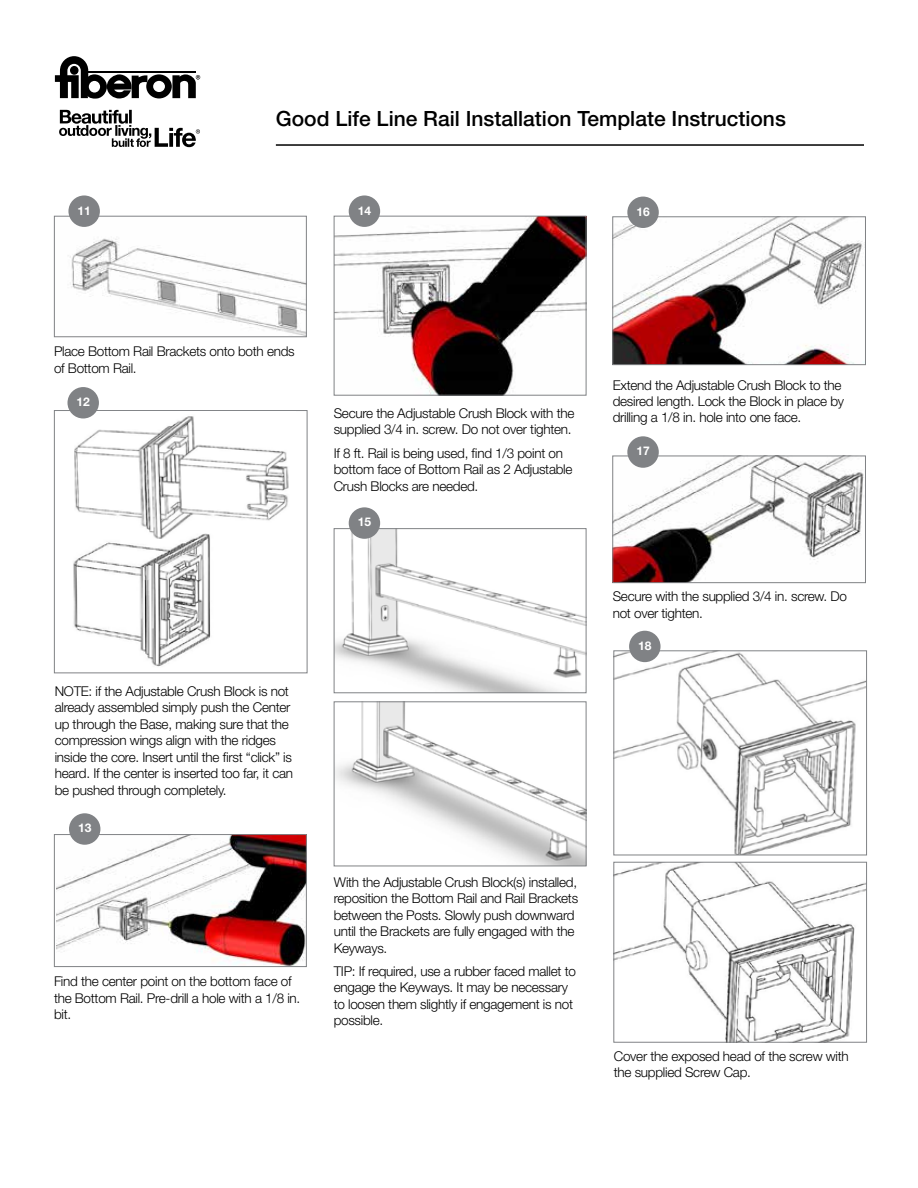
<style>
.page{position:relative;width:918px;height:1188px;background:#fff}
.page>*{position:absolute;margin:0;border:0;box-sizing:border-box;transform-origin:0 0}
.t1{font:500 21px "Helvetica Neue LT Std";color:#000}
.t2{font:300 13.5px/16.5px "Helvetica Neue LT Std";letter-spacing:-.02em;color:#000}
.t3{font:700 12px "Helvetica Neue LT Std";color:#fff}
</style>
<div class="page">
<div style="left:54px;top:410px;width:253px;height:263px;border:1px solid #808285"></div>
<img style="left:336px;top:530px;width:248px;height:161px">
<div style="left:334px;top:528px;width:252px;height:165px;border:1px solid #808285"></div>
<img style="left:336px;top:703px;width:248px;height:161px">
<div style="left:334px;top:701px;width:252px;height:165px;border:1px solid #808285"></div>
<img style="left:615px;top:652px;width:250px;height:201px">
<div style="left:613px;top:650px;width:254px;height:205px;border:1px solid #808285"></div>
<img style="left:615px;top:864px;width:250px;height:177px">
<div style="left:613px;top:862px;width:254px;height:181px;border:1px solid #808285"></div>
<div style="left:349px;top:507px;width:31px;height:32px;background:#808285;border-radius:50%"></div>
<div style="left:629px;top:631px;width:32px;height:31px;background:#808285;border-radius:50%"></div>
<hr style="left:276px;top:144px;width:588px;height:2px;background:#000">
<svg style="left:55px;top:56px;width:145px;height:43px"></svg>
<svg style="left:59px;top:110px;width:141px;height:37px"></svg>
<img style="left:68px;top:218px;width:237px;height:117px">
<div style="left:54px;top:216px;width:253px;height:121px;border:1px solid #808285"></div>
<div style="left:68px;top:195px;width:32px;height:32px;background:#808285;border-radius:50%"></div>
<img style="left:75px;top:412px;width:214px;height:121px">
<img style="left:614px;top:218px;width:250px;height:145px">
<div style="left:612px;top:216px;width:254px;height:149px;border:1px solid #808285"></div>
<img style="left:614px;top:458px;width:250px;height:123px">
<div style="left:612px;top:456px;width:254px;height:127px;border:1px solid #808285"></div>
<div style="left:627px;top:197px;width:32px;height:31px;background:#808285;border-radius:50%"></div>
<div style="left:627px;top:436px;width:32px;height:32px;background:#808285;border-radius:50%"></div>
<img style="left:56px;top:836px;width:249px;height:129px">
<div style="left:54px;top:834px;width:253px;height:133px;border:1px solid #808285"></div>
<img style="left:336px;top:218px;width:248px;height:176px">
<div style="left:334px;top:216px;width:252px;height:180px;border:1px solid #808285"></div>
<div style="left:69px;top:813px;width:31px;height:32px;background:#808285;border-radius:50%"></div>
<div style="left:349px;top:195px;width:31px;height:32px;background:#808285;border-radius:50%"></div>
<img style="left:73px;top:533px;width:138px;height:134px">
<div style="left:68px;top:387px;width:31px;height:31px;background:#808285;border-radius:50%"></div>
<p class="t3" style="left:78px;top:203px;width:15px">11</p>
<h1 class="t1" style="left:276px;top:106px;width:512px">Good Life Line Rail Installation Template Instructions</h1>
<p class="t3" style="left:358px;top:203px;width:15px">14</p>
<p class="t3" style="left:636px;top:204px;width:15px">16</p>
<p class="t2" style="left:54px;top:343px;width:242px">Place Bottom Rail Brackets onto both ends of Bottom Rail.</p>
<p class="t3" style="left:77px;top:394px;width:15px">12</p>
<p class="t2" style="left:334px;top:405px;width:242px">Secure the Adjustable Crush Block with the supplied 3/4 in. screw. Do not over tighten.</p>
<p class="t2" style="left:334px;top:444px;width:240px">If 8 ft. Rail is being used, find 1/3 point on bottom face of Bottom Rail as 2 Adjustable<br>Crush Blocks are needed.</p>
<p class="t3" style="left:358px;top:515px;width:15px">15</p>
<p class="t2" style="left:55px;top:683px;width:240px">NOTE: if the Adjustable Crush Block is not already assembled simply push the Center up through the Base, making sure that the compression wings align with the ridges inside the core. Insert until the first “click” is heard. If the center is inserted too far, it can be pushed through completely.</p>
<p class="t3" style="left:78px;top:821px;width:15px">13</p>
<p class="t2" style="left:54px;top:973px;width:248px">Find the center point on the bottom face of the Bottom Rail. Pre-drill a hole with a 1/8 in. bit.</p>
<p class="t2" style="left:334px;top:873px;width:246px">With the Adjustable Crush Block(s) installed, reposition the Bottom Rail and Rail Brackets between the Posts. Slowly push downward until the Brackets are fully engaged with the Keyways.</p>
<p class="t2" style="left:334px;top:963px;width:244px">TIP: If required, use a rubber faced mallet to engage the Keyways. It may be necessary to loosen them slightly if engagement is not possible.</p>
<p class="t2" style="left:613px;top:377px;width:233px">Extend the Adjustable Crush Block to the desired length. Lock the Block in place by drilling a 1/8 in. hole into one face.</p>
<p class="t3" style="left:636px;top:444px;width:15px">17</p>
<p class="t2" style="left:613px;top:588px;width:236px">Secure with the supplied 3/4 in. screw. Do not over tighten.</p>
<p class="t3" style="left:638px;top:638px;width:15px">18</p>
<p class="t2" style="left:614px;top:1048px;width:237px">Cover the exposed head of the screw with the supplied Screw Cap.</p>
</div>
